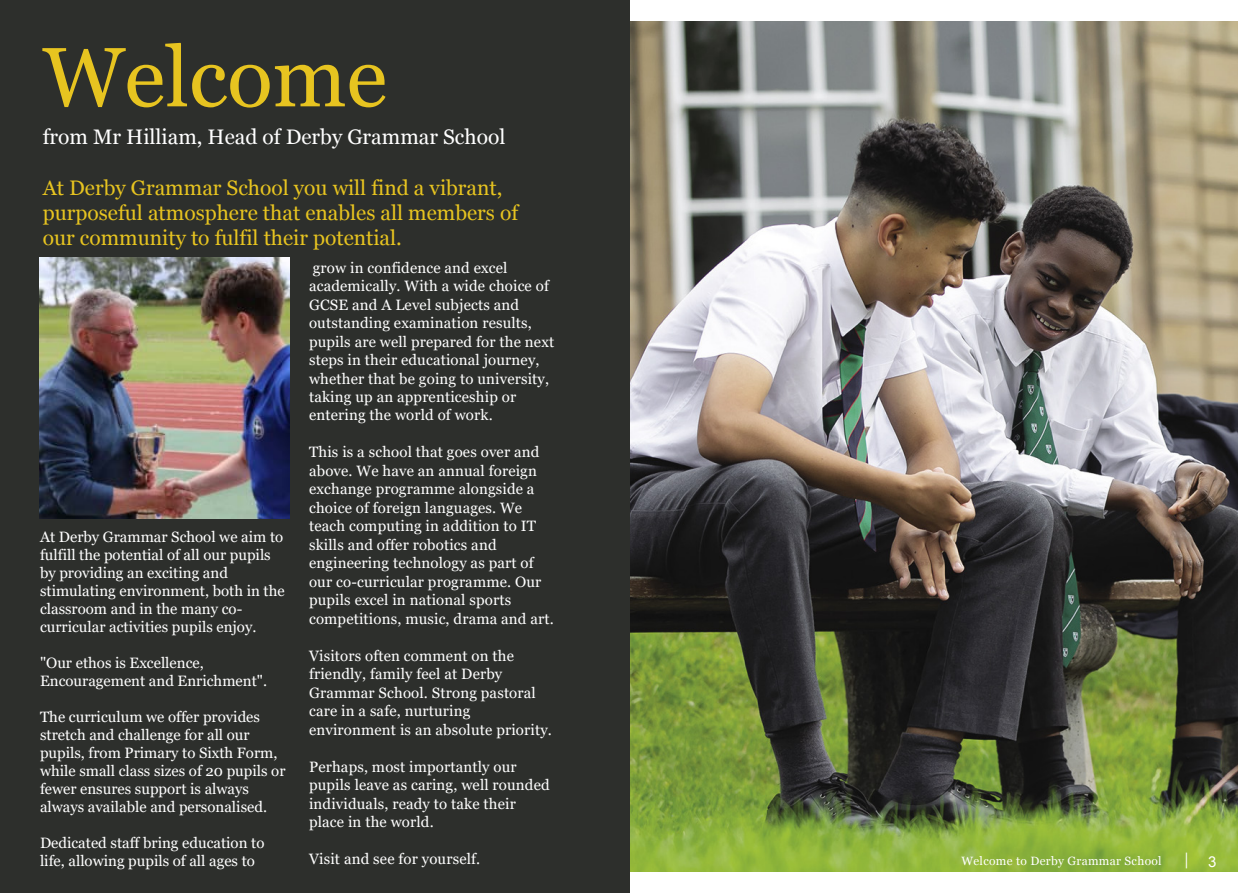
<style>
.page{position:relative;width:1259px;height:893px;background:#fff}
.page>*{position:absolute;margin:0;border:0;box-sizing:border-box;transform-origin:0 0}
.t1{font:84px "Georgia";color:#e7c420}
.t2{font:21px/25.2px "Georgia";color:#e7c420}
.t3{font:21px "Georgia";color:#fff}
.t4{font:16.5px "Georgia";color:#fff}
.t5{font:15px/18.5px "Georgia";letter-spacing:.01em;color:#fff}
.t6{font:12px "Georgia";letter-spacing:.025em;color:#fff}
</style>
<div class="page">
<img style="left:629px;top:21px;width:608px;height:851px">
<div style="left:0;top:0;width:629px;height:893px;background:#2d2f2c"></div>
<img style="left:40px;top:257px;width:250px;height:261px">
<h1 class="t1" style="left:43px;top:16px;width:346px">Welcome</h1>
<h2 class="t3" style="left:43px;top:122px;width:464px">from Mr Hilliam, Head of Derby Grammar School</h2>
<h2 class="t2" style="left:43px;top:174px;width:477px">At Derby Grammar School you will find a vibrant, purposeful atmosphere that enables all members of our community to fulfil their potential.</h2>
<p class="t5" style="left:40px;top:528px;width:246px;line-height:18px">At Derby Grammar School we aim to fulfill the potential of all our pupils by providing an exciting and stimulating environment, both in the classroom and in the many co&shy;curricular activities pupils enjoy.</p>
<p class="t5" style="left:40px;top:654px;width:229px;line-height:18px">"Our ethos is Excellence,<br>Encouragement and Enrichment".</p>
<p class="t5" style="left:40px;top:708px;width:247px;line-height:18px">The curriculum we offer provides stretch and challenge for all our pupils, from Primary to Sixth Form, while small class sizes of 20 pupils or fewer ensures support is always always available and personalised.</p>
<p class="t5" style="left:40px;top:835px;width:226px;line-height:18px">Dedicated staff bring education to life, allowing pupils of all ages to</p>
<p class="t5" style="left:309px;top:259px;width:247px">grow in confidence and excel academically. With a wide choice of<br>GCSE and A Level subjects and outstanding examination results, pupils are well prepared for the next steps in their educational journey, whether that be going to university, taking up an apprenticeship or entering the world of work.</p>
<p class="t5" style="left:309px;top:443px;width:246px">This is a school that goes over and above. We have an annual foreign exchange programme alongside a choice of foreign languages. We teach computing in addition to IT skills and offer robotics and engineering technology as part of our co-curricular programme. Our pupils excel in national sports competitions, music, drama and art.</p>
<p class="t5" style="left:309px;top:647px;width:244px">Visitors often comment on the friendly, family feel at Derby<br>Grammar School. Strong pastoral care in a safe, nurturing environment is an absolute priority.</p>
<p class="t5" style="left:309px;top:757px;width:242px">Perhaps, most importantly our pupils leave as caring, well rounded individuals, ready to take their place in the world.</p>
<p class="t5" style="left:309px;top:850px;width:173px">Visit and see for yourself.</p>
<p class="t6" style="left:961px;top:852px;width:202px">Welcome to Derby Grammar School</p>
<p class="t4" style="left:1183px;top:848px;width:34px">| <sub>3</sub></p>
</div>
